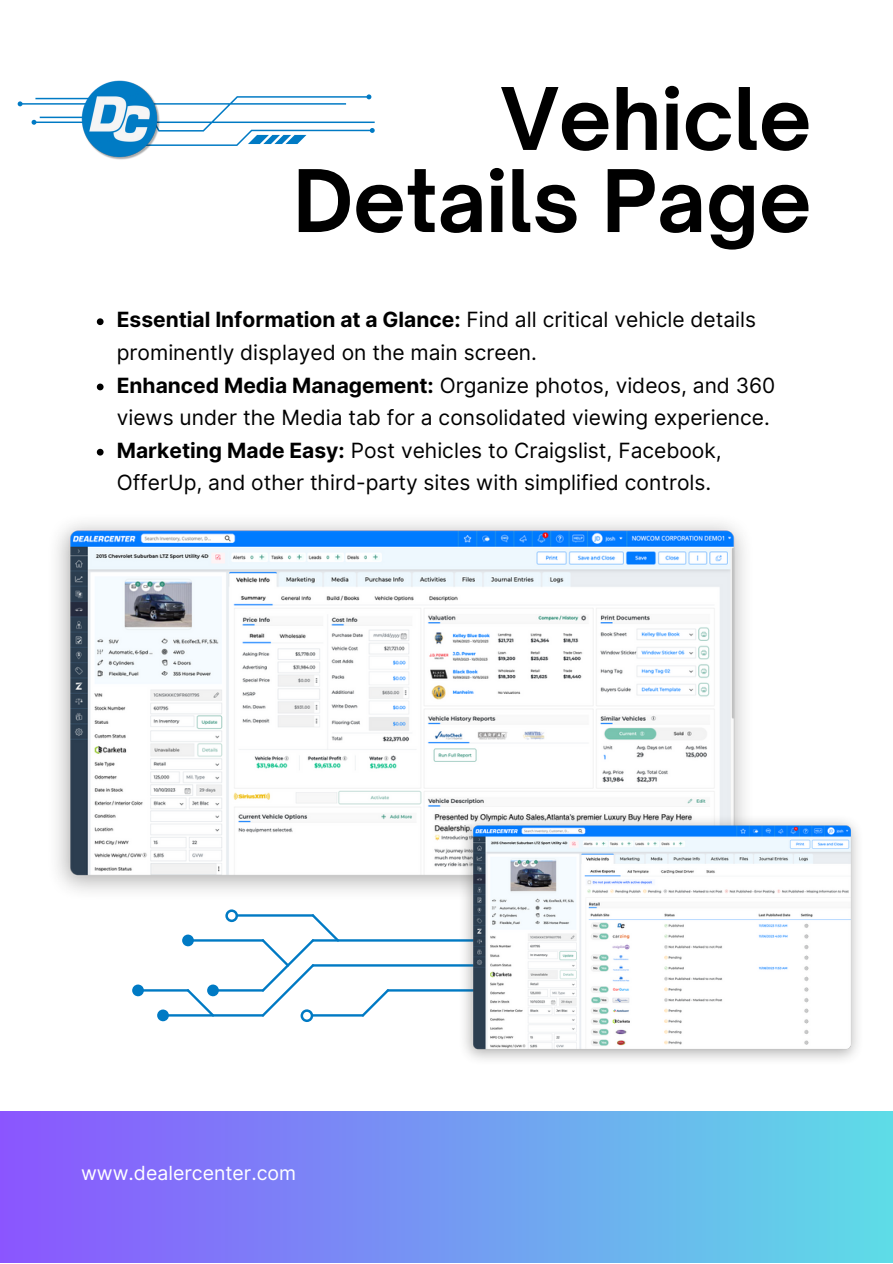
<style>
.page{position:relative;width:893px;height:1264px;background:#fff}
.page>*{position:absolute;margin:0;border:0;box-sizing:border-box;transform-origin:0 0}
.t1{font:700 82.35px/82.1px "Open Sauce One";color:#000;text-align:right}
.t2{font:21px/32.5px "Inter";color:#000}
.t3{font:19.5px "Inter";color:#fff}
.s1{font-weight:700}
</style>
<div class="page">
<div style="left:0;top:1111px;width:892px;height:151px;background:linear-gradient(to right,#8b55fe,#5edce7)"></div>
<svg style="left:18px;top:94px;width:356px;height:52px"></svg>
<img style="left:81px;top:80px;width:80px;height:80px">
<img style="left:56px;top:522px;width:689px;height:370px">
<hr style="left:237px;top:914px;width:77px;height:2px;background:#007ac4">
<hr style="left:312px;top:939px;width:176px;height:2px;background:#007ac4">
<hr style="left:212px;top:989px;width:52px;height:2px;background:#007ac4">
<hr style="left:187px;top:939px;width:77px;height:2px;background:#007ac4">
<hr style="left:312px;top:964px;width:176px;height:2px;background:#007ac4">
<hr style="left:162px;top:1014px;width:102px;height:2px;background:#007ac4">
<svg style="left:187px;top:989px;width:27px;height:26px"></svg>
<hr style="left:137px;top:989px;width:52px;height:2px;background:#007ac4">
<hr style="left:386px;top:989px;width:102px;height:2px;background:#007ac4">
<svg style="left:362px;top:989px;width:27px;height:27px"></svg>
<hr style="left:312px;top:1014px;width:52px;height:2px;background:#007ac4">
<div style="left:182px;top:934px;width:12px;height:12px;background:#007ac4;border-radius:6px"></div>
<div style="left:207px;top:984px;width:12px;height:12px;background:#007ac4;border-radius:6px"></div>
<div style="left:157px;top:1009px;width:12px;height:12px;background:#007ac4;border-radius:6px"></div>
<div style="left:132px;top:984px;width:12px;height:12px;background:#007ac4;border-radius:6px"></div>
<svg style="left:225px;top:909px;width:13px;height:13px"></svg>
<svg style="left:261px;top:914px;width:78px;height:108px"></svg>
<img style="left:458px;top:814px;width:400px;height:246px">
<svg style="left:97px;top:318px;width:7px;height:7px"></svg>
<svg style="left:97px;top:383px;width:7px;height:7px"></svg>
<svg style="left:97px;top:449px;width:7px;height:6px"></svg>
<p class="t1" style="left:293px;top:77px;width:520px">Vehicle<br>Details Page</p>
<p class="t2" style="left:117px;top:303px;width:641px"><span class="s1">Essential Information at a Glance:</span> Find all critical vehicle details prominently displayed on the main screen.</p>
<p class="t2" style="left:117px;top:368px;width:660px"><span class="s1">Enhanced Media Management:</span> Organize photos, videos, and 360 views under the Media tab for a consolidated viewing experience.</p>
<p class="t2" style="left:117px;top:434px;width:606px"><span class="s1">Marketing Made Easy:</span> Post vehicles to Craigslist, Facebook,<br>OfferUp, and other third-party sites with simplified controls.</p>
<p class="t3" style="left:81px;top:1160px;width:216px">www.dealercenter.com</p>
</div>
